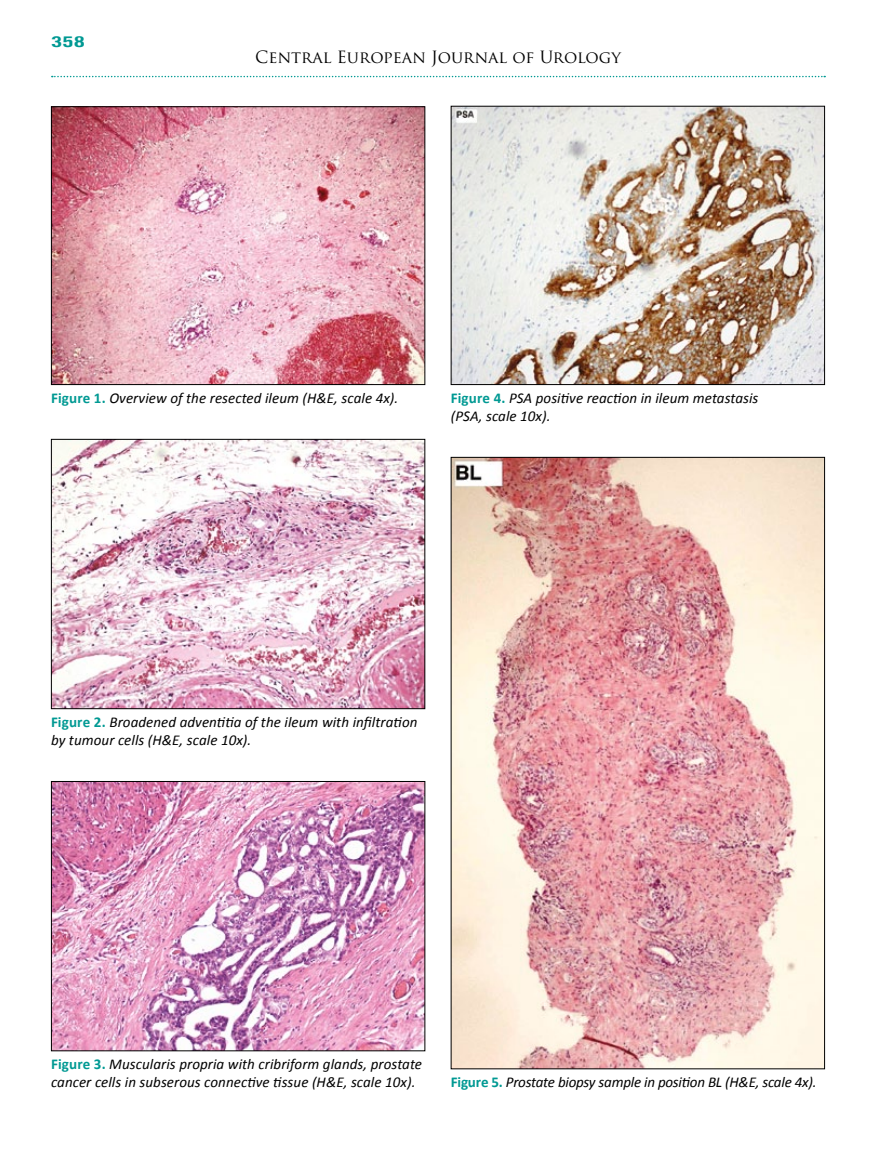
<style>
.page{position:relative;width:893px;height:1174px;background:#fff}
.page>*{position:absolute;margin:0;border:0;box-sizing:border-box;transform-origin:0 0}
.t1{font:16.5px "Trajan Pro";color:#000}
.Podpis_pod_zdjęcie_i{font:italic 15px/18px "Calibri";letter-spacing:.005em;color:#000}
.Podpis_pod_zdjęcie_i-2{font:italic 15px "Calibri";letter-spacing:-.015em;color:#000}
.t2{font:15px "Alternate Gothic No 2 EU";color:#009993;scale:2 1}
.s1{font-weight:700;font-style:normal;color:#009993}
</style>
<div class="page">
<svg style="left:52px;top:76px;width:773px;height:1px"></svg>
<img style="left:53px;top:783px;width:370px;height:266px">
<div style="left:51px;top:781px;width:374px;height:270px;border:1px solid #000"></div>
<img style="left:53px;top:441px;width:370px;height:266px">
<div style="left:51px;top:439px;width:374px;height:270px;border:1px solid #000"></div>
<img style="left:453px;top:459px;width:370px;height:608px">
<img style="left:53px;top:108px;width:370px;height:275px">
<div style="left:51px;top:106px;width:374px;height:279px;border:1px solid #000"></div>
<img style="left:453px;top:108px;width:370px;height:275px">
<div style="left:451px;top:106px;width:374px;height:279px;border:1px solid #000"></div>
<p class="t2" style="left:51px;top:33px;width:18px">358</p>
<p class="t1" style="left:255px;top:47px;width:367px">Central European Journal of Urology</p>
<p class="Podpis_pod_zdjęcie_i" style="left:51px;top:388px;width:349px"><span class="s1">Figure 1.</span> Overview of the resected ileum (H&amp;E, scale 4x).</p>
<p class="Podpis_pod_zdjęcie_i" style="left:451px;top:388px;width:309px"><span class="s1">Figure 4.</span> PSA positive reaction in ileum metastasis</p>
<p class="Podpis_pod_zdjęcie_i" style="left:451px;top:406px;width:101px">(PSA, scale 10x).</p>
<p class="Podpis_pod_zdjęcie_i" style="left:51px;top:712px;width:368px"><span class="s1">Figure 2.</span> Broadened adventitia of the ileum with infiltration by tumour cells (H&amp;E, scale 10x).</p>
<p class="Podpis_pod_zdjęcie_i" style="left:51px;top:1054px;width:373px"><span class="s1">Figure 3.</span> Muscularis propria with cribriform glands, prostate cancer cells in subserous connective tissue (H&amp;E, scale 10x).</p>
<p class="Podpis_pod_zdjęcie_i-2" style="left:451px;top:1072px;width:367px"><span class="s1">Figure 5.</span> Prostate biopsy sample in position BL (H&amp;E, scale 4x).</p>
</div>
